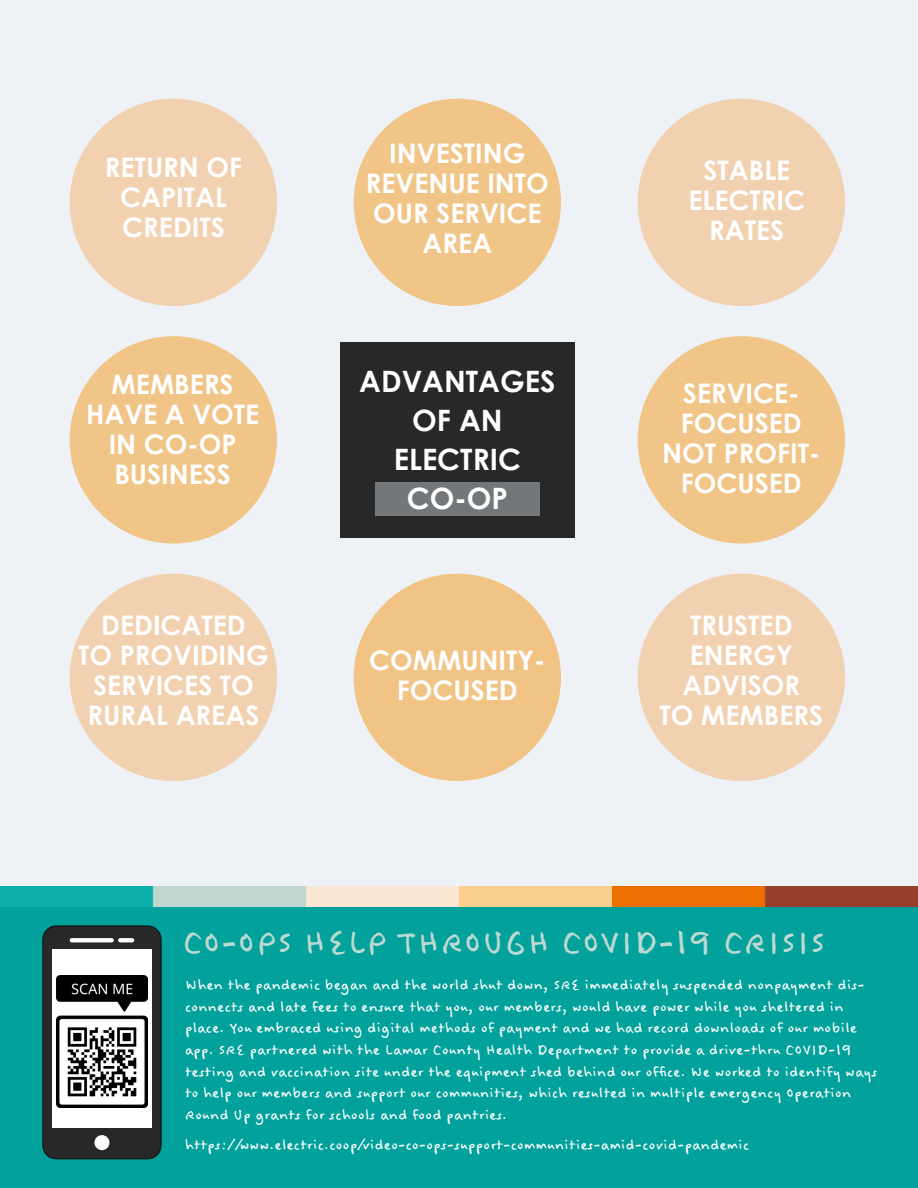
<style>
.page{position:relative;width:918px;height:1188px;background:#eef2f6}
.page>*{position:absolute;margin:0;border:0;box-sizing:border-box;transform-origin:0 0}
.t1{font:40.5px "Felt Tip Woman";color:#bddad2}
.t2{font:700 29.4px/39px "Century Gothic";color:#fff;text-align:center}
.t3{font:700 27px/30px "Century Gothic";color:#fff;text-align:center}
.t4{font:18px/21.6px "Felt Tip Woman";color:#fff}
</style>
<div class="page">
<div style="left:0;top:906px;width:918px;height:282px;background:#03a19b"></div>
<div style="left:43px;top:926px;width:118px;height:233px;background:#282828;border-radius:13px"></div>
<div style="left:42px;top:926px;width:119px;height:233px;border:1px solid #0d0e0e;border-radius:13px"></div>
<div style="left:52px;top:950px;width:100px;height:178px;background:#fff"></div>
<svg style="left:70px;top:938px;width:44px;height:4px"></svg>
<svg style="left:118px;top:938px;width:16px;height:4px"></svg>
<div style="left:94px;top:1135px;width:15px;height:15px;background:#fff;border-radius:50%"></div>
<img style="left:56px;top:976px;width:92px;height:132px">
<div style="left:638px;top:336px;width:207px;height:208px;background:#f1c587;border-radius:50%"></div>
<div style="left:638px;top:574px;width:207px;height:207px;background:#f2d1b0;border-radius:50%"></div>
<div style="left:638px;top:99px;width:207px;height:207px;background:#f2d1b0;border-radius:50%"></div>
<div style="left:354px;top:574px;width:207px;height:207px;background:#f1c486;border-radius:50%"></div>
<div style="left:354px;top:99px;width:207px;height:207px;background:#f1c587;border-radius:50%"></div>
<div style="left:70px;top:336px;width:207px;height:208px;background:#f1c587;border-radius:50%"></div>
<div style="left:70px;top:574px;width:207px;height:207px;background:#f2d1b0;border-radius:50%"></div>
<div style="left:70px;top:99px;width:207px;height:207px;background:#f2d1b0;border-radius:50%"></div>
<div style="left:340px;top:342px;width:235px;height:196px;background:#282828"></div>
<div style="left:375px;top:482px;width:165px;height:33px;background:#73777a"></div>
<img style="left:0;top:886px;width:918px;height:20px">
<h3 class="t3" style="left:105px;top:151px;width:139px">RETURN OF<br>CAPITAL<br>CREDITS</h3>
<h3 class="t3" style="left:366px;top:137px;width:185px">INVESTING<br>REVENUE INTO<br>OUR SERVICE<br>AREA</h3>
<h3 class="t3" style="left:689px;top:154px;width:118px">STABLE<br>ELECTRIC<br>RATES</h3>
<h2 class="t2" style="left:359px;top:361px;width:198px">ADVANTAGES<br>OF AN<br>ELECTRIC<br>CO-OP</h2>
<h3 class="t3" style="left:86px;top:368px;width:175px">MEMBERS<br>HAVE A VOTE<br>IN CO-OP<br>BUSINESS</h3>
<h3 class="t3" style="left:662px;top:377px;width:160px">SERVICE-<br>FOCUSED<br>NOT PROFIT-<br>FOCUSED</h3>
<h3 class="t3" style="left:78px;top:609px;width:192px">DEDICATED<br>TO PROVIDING<br>SERVICES TO<br>RURAL AREAS</h3>
<h3 class="t3" style="left:369px;top:644px;width:178px">COMMUNITY-<br>FOCUSED</h3>
<h3 class="t3" style="left:659px;top:609px;width:165px">TRUSTED<br>ENERGY<br>ADVISOR<br>TO MEMBERS</h3>
<h1 class="t1" style="left:181px;top:920px;width:646px">CO-OPS HELP THROUGH COVID-19 CRISIS</h1>
<p class="t4" style="left:185px;top:975px;width:694px">When the pandemic began and the world shut down, SRE immediately suspended nonpayment dis&shy;connects and late fees to ensure that you, our members, would have power while you sheltered in place. You embraced using digital methods of payment and we had record downloads of our mobile app. SRE partnered with the Lamar County Health Department to provide a drive-thru COVID-19 testing and vaccination site under the equipment shed behind our office. We worked to identify ways to help our members and support our communities, which resulted in multiple emergency Operation Round Up grants for schools and food pantries.</p>
<p class="t4" style="left:185px;top:1135px;width:566px">https://www.electric.coop/video-co-ops-support-communities-amid-covid-pandemic</p>
</div>
